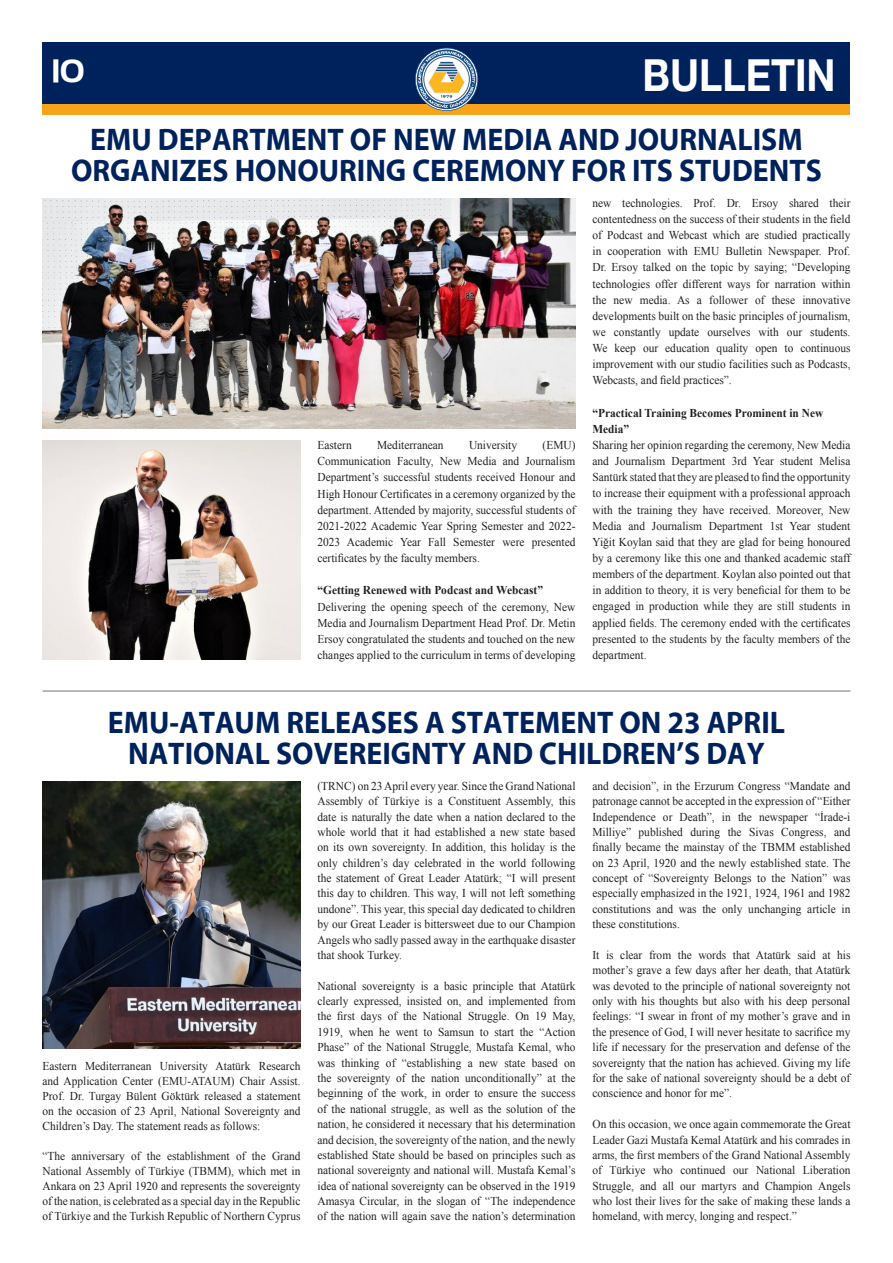
<style>
.page{position:relative;width:893px;height:1263px;background:#fff}
.page>*{position:absolute;margin:0;border:0;box-sizing:border-box;transform-origin:0 0}
.t1{font:700 44.1px "Helvetica Neue EMU";color:#fff;scale:.89 1}
.t2{font:700 31.5px/31.5px "Myriad EMU";color:#00225c;text-align:center;scale:.95 1}
.t3{font:31.5px "Handel EMU";color:#fff}
.t4{font:12px/15.5px "Times New Roman";color:#231f20;text-align:justify;scale:.95 1}
.t5{font:700 12px/16.2px "Times New Roman";color:#231f20;scale:.95 1}
</style>
<div class="page">
<div style="left:43px;top:43px;width:807px;height:72px;background:#f9a31b"></div>
<div style="left:43px;top:43px;width:807px;height:61px;background:#00225c"></div>
<svg style="left:415px;top:48px;width:63px;height:63px"></svg>
<hr style="left:43px;top:690px;width:807px;height:2px;background:#939598">
<img style="left:43px;top:198px;width:532px;height:230px">
<img style="left:43px;top:781px;width:257px;height:267px">
<img style="left:43px;top:441px;width:257px;height:218px">
<h2 class="t3" style="left:52px;top:52px;width:34px">10</h2>
<h1 class="t1" style="left:643px;top:48px;width:218px">BULLETIN</h1>
<p class="t2" style="left:71px;top:124px;width:792px">EMU DEPARTMENT OF NEW MEDIA AND JOURNALISM<br>ORGANIZES HONOURING CEREMONY FOR ITS STUDENTS</p>
<p class="t4" style="left:317px;top:437px;width:273px;line-height:16.2px;text-indent:225px">(EMU)<br>Communication Faculty, New Media and Journalism Department’s successful students received Honour and High Honour Certificates in a ceremony organized by the department. Attended by majority, successful students of 2021-2022 Academic Year Spring Semester and 2022- 2023 Academic Year Fall Semester were presented certificates by the faculty members.</p>
<p class="t5" style="left:317px;top:582px;width:239px">“Getting Renewed with Podcast and Webcast”</p>
<p class="t4" style="left:317px;top:598px;width:273px;line-height:16.2px">Delivering the opening speech of the ceremony, New Media and Journalism Department Head Prof. Dr. Metin Ersoy congratulated the students and touched on the new changes applied to the curriculum in terms of developing</p>
<p class="t4" style="left:317px;top:437px;width:37px">Eastern</p>
<p class="t4" style="left:377px;top:437px;width:71px">Mediterranean</p>
<p class="t4" style="left:469px;top:437px;width:52px">University</p>
<p class="t4" style="left:592px;top:194px;width:273px;line-height:16.2px">new technologies. Prof. Dr. Ersoy shared their contentedness on the success of their students in the field of Podcast and Webcast which are studied practically in cooperation with EMU Bulletin Newspaper. Prof.<br>Dr. Ersoy talked on the topic by saying; “Developing technologies offer different ways for narration within the new media. As a follower of these innovative developments built on the basic principles of journalism, we constantly update ourselves with our students.<br>We keep our education quality open to continuous improvement with our studio facilities such as Podcasts, Webcasts, and field practices”.</p>
<p class="t5" style="left:592px;top:404px;width:244px">“Practical Training Becomes Prominent in New<br>Media”</p>
<p class="t4" style="left:592px;top:437px;width:273px;line-height:16.2px">Sharing her opinion regarding the ceremony, New Media and Journalism Department 3rd Year student Melisa Santürk stated that they are pleased to find the opportunity to increase their equipment with a professional approach with the training they have received. Moreover, New Media and Journalism Department 1st Year student Yiğit Koylan said that they are glad for being honoured by a ceremony like this one and thanked academic staff members of the department. Koylan also pointed out that in addition to theory, it is very beneficial for them to be engaged in production while they are still students in applied fields. The ceremony ended with the certificates presented to the students by the faculty members of the department.</p>
<p class="t2" style="left:108px;top:707px;width:714px">EMU-ATAUM RELEASES A STATEMENT ON 23 APRIL<br>NATIONAL SOVEREIGNTY AND CHILDREN’S DAY</p>
<p class="t4" style="left:43px;top:1058px;width:273px;line-height:15px">Eastern Mediterranean University Atatürk Research and Application Center (EMU-ATAUM) Chair Assist.<br>Prof. Dr. Turgay Bülent Göktürk released a statement on the occasion of 23 April, National Sovereignty and Children’s Day. The statement reads as follows:</p>
<p class="t4" style="left:43px;top:1148px;width:273px;line-height:15px">“The anniversary of the establishment of the Grand National Assembly of Türkiye (TBMM), which met in Ankara on 23 April 1920 and represents the sovereignty of the nation, is celebrated as a special day in the Republic of Türkiye and the Turkish Republic of Northern Cyprus</p>
<p class="t4" style="left:317px;top:778px;width:273px">(TRNC) on 23 April every year. Since the Grand National Assembly of Türkiye is a Constituent Assembly, this date is naturally the date when a nation declared to the whole world that it had established a new state based on its own sovereignty. In addition, this holiday is the only children’s day celebrated in the world following the statement of Great Leader Atatürk; “I will present this day to children. This way, I will not left something undone”. This year, this special day dedicated to children by our Great Leader is bittersweet due to our Champion Angels who sadly passed away in the earthquake disaster that shook Turkey.</p>
<p class="t4" style="left:317px;top:978px;width:273px">National sovereignty is a basic principle that Atatürk clearly expressed, insisted on, and implemented from the first days of the National Struggle. On 19 May, 1919, when he went to Samsun to start the “Action Phase” of the National Struggle, Mustafa Kemal, who was thinking of “establishing a new state based on the sovereignty of the nation unconditionally” at the beginning of the work, in order to ensure the success of the national struggle, as well as the solution of the nation, he considered it necessary that his determination and decision, the sovereignty of the nation, and the newly established State should be based on principles such as national sovereignty and national will. Mustafa Kemal’s idea of national sovereignty can be observed in the 1919<br>Amasya Circular, in the slogan of “The independence of the nation will again save the nation’s determination</p>
<p class="t4" style="left:592px;top:778px;width:273px">and decision”, in the Erzurum Congress “Mandate and patronage cannot be accepted in the expression of “Either Independence or Death”, in the newspaper “İrade-i Milliye” published during the Sivas Congress, and finally became the mainstay of the TBMM established on 23 April, 1920 and the newly established state. The concept of “Sovereignty Belongs to the Nation” was especially emphasized in the 1921, 1924, 1961 and 1982 constitutions and was the only unchanging article in these constitutions.</p>
<p class="t4" style="left:592px;top:947px;width:273px">It is clear from the words that Atatürk said at his mother’s grave a few days after her death, that Atatürk was devoted to the principle of national sovereignty not only with his thoughts but also with his deep personal feelings: “I swear in front of my mother’s grave and in the presence of God, I will never hesitate to sacrifice my life if necessary for the preservation and defense of the sovereignty that the nation has achieved. Giving my life for the sake of national sovereignty should be a debt of conscience and honor for me”.</p>
<p class="t4" style="left:592px;top:1116px;width:273px">On this occasion, we once again commemorate the Great Leader Gazi Mustafa Kemal Atatürk and his comrades in arms, the first members of the Grand National Assembly of Türkiye who continued our National Liberation Struggle, and all our martyrs and Champion Angels who lost their lives for the sake of making these lands a homeland, with mercy, longing and respect.”</p>
</div>
